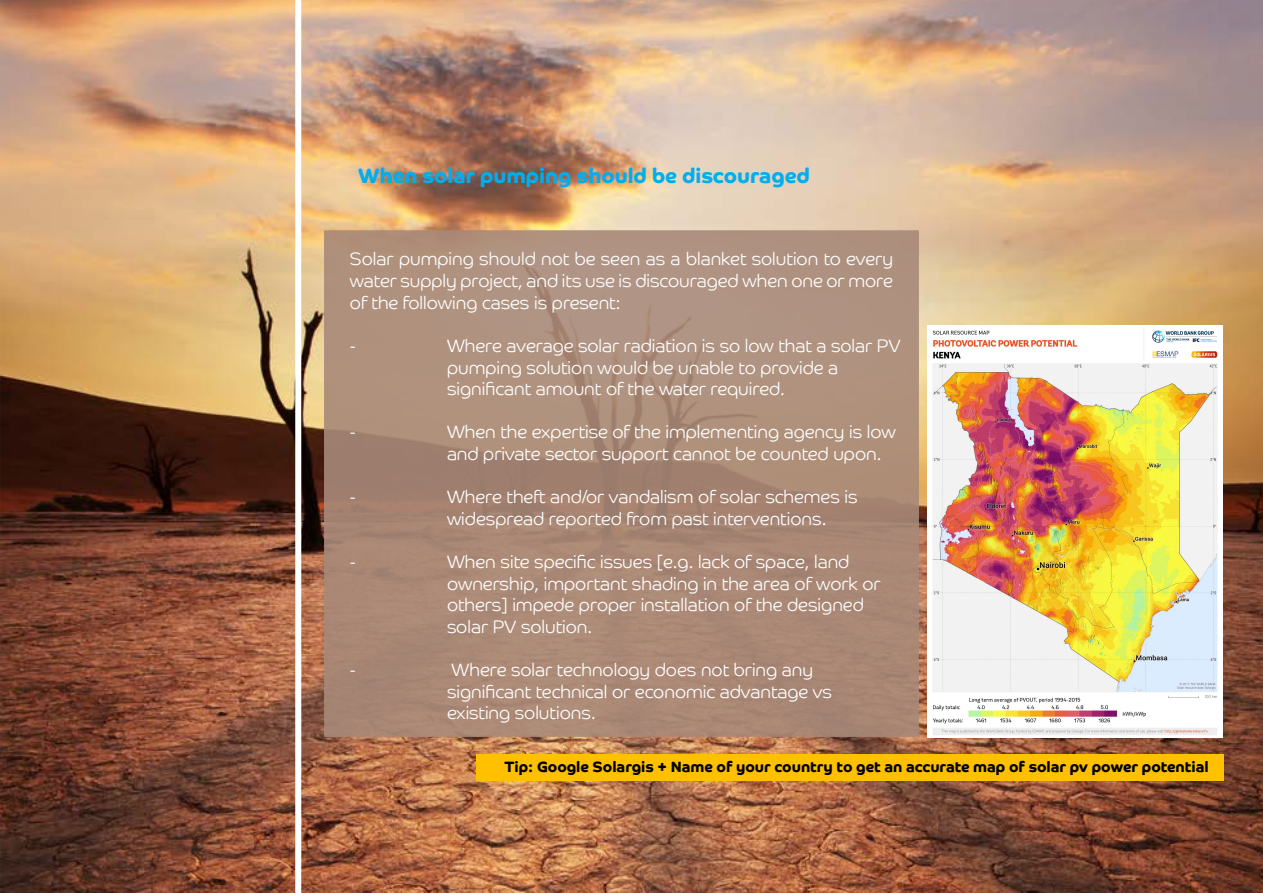
<style>
.page{position:relative;width:1263px;height:893px;background:#fff}
.page>*{position:absolute;margin:0;border:0;box-sizing:border-box;transform-origin:0 0}
.t1{font:21px "Barclaycard Co Arabic Bd";color:#00aeef}
.t2{font:18px/21.6px "Barclaycard Co Lt";color:#fff}
.t3{font:15px "Barclaycard Co Bd";color:#000}
</style>
<div class="page">
<img style="left:0;top:0;width:1263px;height:893px">
<div style="left:295px;top:0;width:6px;height:893px;background:#fff"></div>
<img style="left:927px;top:325px;width:295px;height:412px">
<div style="left:324px;top:230px;width:595px;height:507px;background:#a88979"></div>
<div style="left:476px;top:754px;width:748px;height:27px;background:#ffc000"></div>
<p class="t1" style="left:358px;top:163px;width:453px">When solar pumping should be discouraged</p>
<p class="t2" style="left:350px;top:248px;width:545px;text-align:justify">Solar pumping should not be seen as a blanket solution to every water supply project, and its use is discouraged when one or more of the following cases is present:</p>
<p class="t2" style="left:350px;top:335px;width:7px">-</p>
<p class="t2" style="left:447px;top:335px;width:455px">Where average solar radiation is so low that a solar PV pumping solution would be unable to provide a significant amount of the water required.</p>
<p class="t2" style="left:350px;top:421px;width:7px">-</p>
<p class="t2" style="left:447px;top:421px;width:450px">When the expertise of the implementing agency is low and private sector support cannot be counted upon.</p>
<p class="t2" style="left:350px;top:486px;width:7px">-</p>
<p class="t2" style="left:447px;top:486px;width:412px">Where theft and/or vandalism of solar schemes is widespread reported from past interventions.</p>
<p class="t2" style="left:350px;top:551px;width:7px">-</p>
<p class="t2" style="left:447px;top:551px;width:435px">When site specific issues [e.g. lack of space, land ownership, important shading in the area of work or others] impede proper installation of the designed solar PV solution.</p>
<p class="t2" style="left:350px;top:659px;width:7px">-</p>
<p class="t2" style="left:447px;top:659px;width:387px">Where solar technology does not bring any significant technical or economic advantage vs existing solutions.</p>
<p class="t3" style="left:505px;top:757px;width:706px">Tip: Google Solargis + Name of your country to get an accurate map of solar pv power potential</p>
</div>
